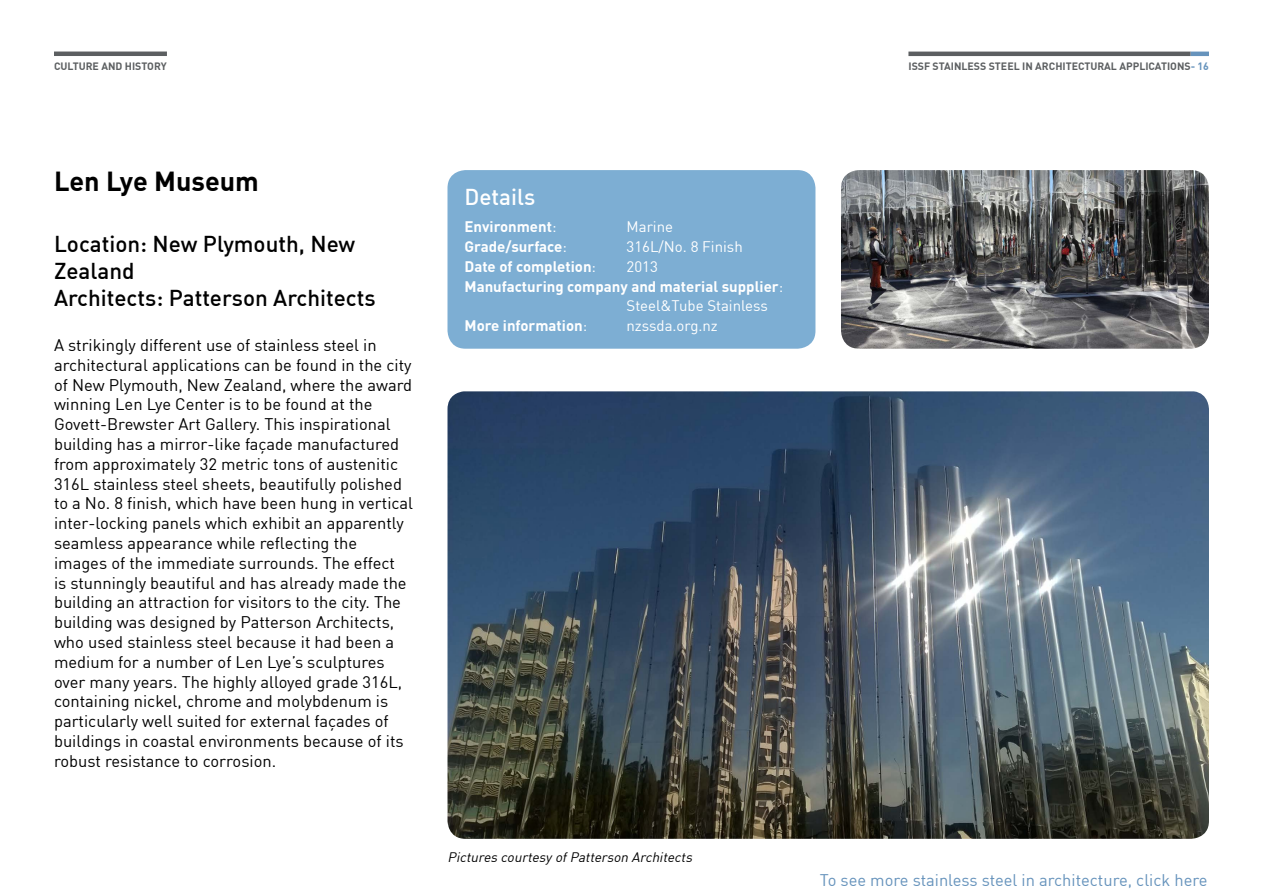
<style>
.page{position:relative;width:1263px;height:893px;background:#fff}
.page>*{position:absolute;margin:0;border:0;box-sizing:border-box;transform-origin:0 0}
._02_Header_1{font:700 27px "DIN";color:#000}
._02_Header_2{font:22.5px/27px "DIN Medium Alternate";color:#000}
._02_Header_blue_boxe{font:22.5px "DIN Medium Alternate";color:#fff}
._03_Body_text{font:16.5px/19.8px "DIN";color:#000}
._03_Body_text-2{font:16.5px "DIN";color:#6693bc}
._03_Body_text_blue_b{font:700 15px/19.8px "DIN";color:#fff}
._03_Body_text_blue_b-2{font:15px "DIN";color:#fff}
._04_Pictures{font:italic 13.5px "DIN";color:#000}
.Naam_CEO{font:700 10.5px "DIN";color:#5c5f61}
.s1{color:#6693bc}
.s2{font-weight:400}
</style>
<div class="page">
<hr style="left:908px;top:52px;width:283px;height:4px;background:#5c5f61">
<hr style="left:1191px;top:52px;width:18px;height:4px;background:#6693bc">
<img style="left:447px;top:391px;width:762px;height:448px">
<div style="left:447px;top:170px;width:368px;height:179px;background:#7daed3;border-radius:18px"></div>
<img style="left:841px;top:170px;width:368px;height:179px">
<hr style="left:54px;top:52px;width:113px;height:4px;background:#5c5f61">
<p class="Naam_CEO" style="left:54px;top:60px;width:114px">CULTURE AND HISTORY</p>
<p class="Naam_CEO" style="left:908px;top:60px;width:302px">ISSF STAINLESS STEEL IN ARCHITECTURAL APPLICATIONS<span class="s1">- 16</span></p>
<p class="_02_Header_1" style="left:54px;top:164px;width:206px">Len Lye Museum</p>
<p class="_02_Header_2" style="left:54px;top:230px;width:323px">Location: New Plymouth, New<br>Zealand<br>Architects: Patterson Architects</p>
<p class="_03_Body_text" style="left:54px;top:335px;width:360px">A strikingly different use of stainless steel in architectural applications can be found in the city of New Plymouth, New Zealand, where the award winning Len Lye Center is to be found at the</p>
<p class="_03_Body_text" style="left:54px;top:414px;width:360px">Govett-Brewster Art Gallery. This inspirational building has a mirror-like façade manufactured from approximately 32 metric tons of austenitic 316L stainless steel sheets, beautifully polished to a No. 8 finish, which have been hung in vertical inter-locking panels which exhibit an apparently seamless appearance while reflecting the images of the immediate surrounds. The effect<br>is stunningly beautiful and has already made the building an attraction for visitors to the city. The building was designed by Patterson Architects, who used stainless steel because it had been a medium for a number of Len Lye’s sculptures over many years. The highly alloyed grade 316L, containing nickel, chrome and molybdenum is particularly well suited for external façades of buildings in coastal environments because of its robust resistance to corrosion.</p>
<p class="_02_Header_blue_boxe" style="left:464px;top:182px;width:72px">Details</p>
<p class="_03_Body_text_blue_b" style="left:464px;top:216px;width:93px">Environment<span class="s2">:</span></p>
<p class="_03_Body_text_blue_b-2" style="left:626px;top:217px;width:48px">Marine</p>
<p class="_03_Body_text_blue_b" style="left:464px;top:236px;width:104px">Grade/surface<span class="s2">:</span></p>
<p class="_03_Body_text_blue_b-2" style="left:626px;top:237px;width:118px">316L/No. 8 Finish</p>
<p class="_03_Body_text_blue_b" style="left:464px;top:256px;width:133px">Date of completion<span class="s2">:</span></p>
<p class="_03_Body_text_blue_b-2" style="left:626px;top:257px;width:33px">2013</p>
<p class="_03_Body_text_blue_b" style="left:626px;top:276px;width:158px;text-indent:-162px">Manufacturing company and material supplier<span class="s2">:<br>Steel&amp;Tube Stainless</span></p>
<p class="_03_Body_text_blue_b" style="left:464px;top:315px;width:124px">More information<span class="s2">:</span></p>
<p class="_03_Body_text_blue_b-2" style="left:626px;top:316px;width:93px">nzssda.org.nz</p>
<p class="_04_Pictures" style="left:447px;top:849px;width:249px">Pictures courtesy ofPatterson Architects</p>
<p class="_03_Body_text-2" style="left:820px;top:869px;width:389px">To see more stainless steel in architecture, click here</p>
</div>
